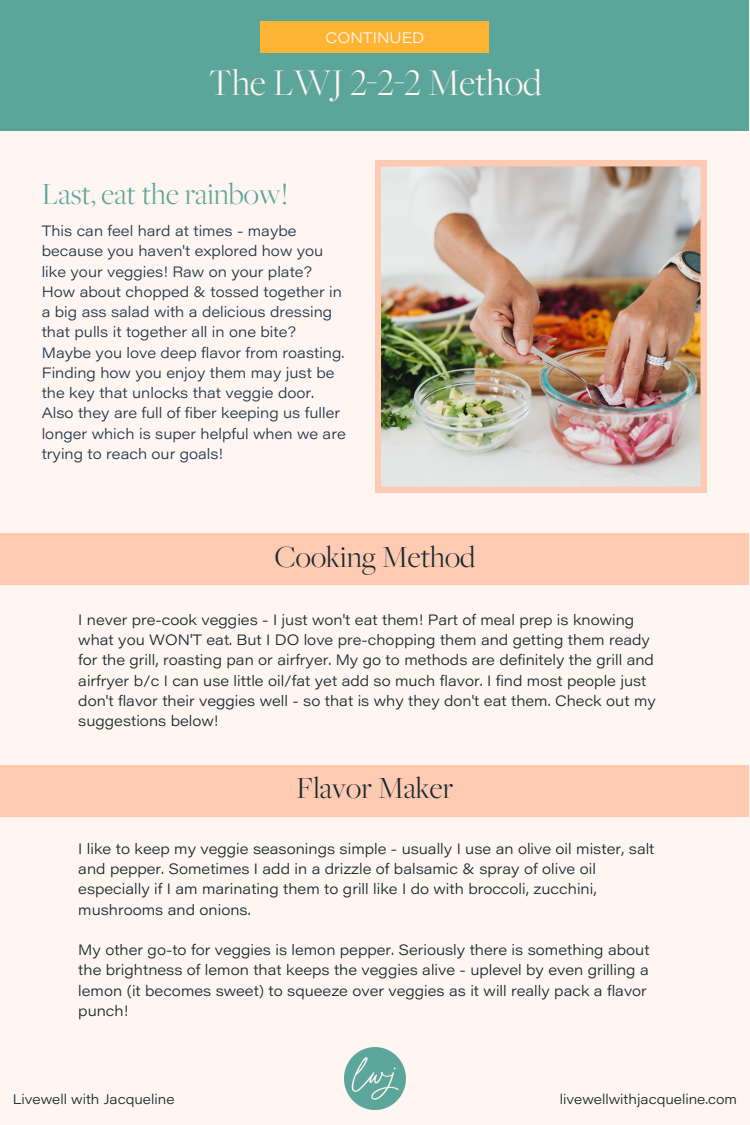
<style>
.page{position:relative;width:750px;height:1125px;background:#fff6f2}
.page>*{position:absolute;margin:0;border:0;box-sizing:border-box;transform-origin:0 0}
.t1{font:300 39px "Freight Big Pro";color:#fff6f2}
.t2{font:300 32px "Freight Big Pro";color:#182a2e}
.t3{font:300 32px "Freight Big Pro";color:#5ca59a}
.t4{font:300 15px "Acumin Pro Wide";color:#fff6f2}
.t5{font:300 14.7px/20.2px "Acumin Pro Wide";color:#182a2e}
.t6{font:300 14.7px/20.2px "Acumin Pro Wide";color:#203749}
.t7{font:300 13.7px "Acumin Pro Wide";color:#182a2e}
</style>
<div class="page">
<div style="left:0;top:0;width:749px;height:130px;background:#5ca59a"></div>
<div style="left:0;top:533px;width:749px;height:51px;background:#fecab2"></div>
<img style="left:344px;top:1048px;width:62px;height:61px">
<div style="left:260px;top:21px;width:229px;height:31px;background:#ffb433"></div>
<div style="left:0;top:765px;width:749px;height:52px;background:#fecab2"></div>
<img style="left:375px;top:160px;width:331px;height:333px">
<p class="t4" style="left:326px;top:32px;width:100px">CONTINUED</p>
<h1 class="t1" style="left:208px;top:62px;width:335px">The LWJ 2-2-2 Method</h1>
<h2 class="t3" style="left:42px;top:177px;width:248px">Last, eat the rainbow!</h2>
<p class="t6" style="left:42px;top:222px;width:305px">This can feel hard at times - maybe because you haven't explored how you like your veggies! Raw on your plate?<br>How about chopped &amp; tossed together in a big ass salad with a delicious dressing that pulls it together all in one bite?<br>Maybe you love deep flavor from roasting.<br>Finding how you enjoy them may just be the key that unlocks that veggie door.<br>Also they are full of fiber keeping us fuller longer which is super helpful when we are trying to reach our goals!</p>
<h2 class="t2" style="left:275px;top:539px;width:202px">Cooking Method</h2>
<p class="t5" style="left:78px;top:611px;width:579px">I never pre-cook veggies - I just won't eat them! Part of meal prep is knowing what you WON'T eat. But I DO love pre-chopping them and getting them ready for the grill, roasting pan or airfryer. My go to methods are definitely the grill and airfryer b/c I can use little oil/fat yet add so much flavor. I find most people just don't flavor their veggies well - so that is why they don't eat them. Check out my suggestions below!</p>
<h2 class="t2" style="left:297px;top:771px;width:158px">Flavor Maker</h2>
<p class="t5" style="left:78px;top:840px;width:578px">I like to keep my veggie seasonings simple - usually I use an olive oil mister, salt and pepper. Sometimes I add in a drizzle of balsamic &amp; spray of olive oil especially if I am marinating them to grill like I do with broccoli, zucchini, mushrooms and onions.</p>
<p class="t5" style="left:78px;top:942px;width:573px">My other go-to for veggies is lemon pepper. Seriously there is something about the brightness of lemon that keeps the veggies alive - uplevel by even grilling a lemon (it becomes sweet) to squeeze over veggies as it will really pack a flavor punch!</p>
<p class="t7" style="left:13px;top:1093px;width:163px">Livewell with Jacqueline</p>
<p class="t7" style="left:560px;top:1093px;width:179px">livewellwithjacqueline.com</p>
</div>
